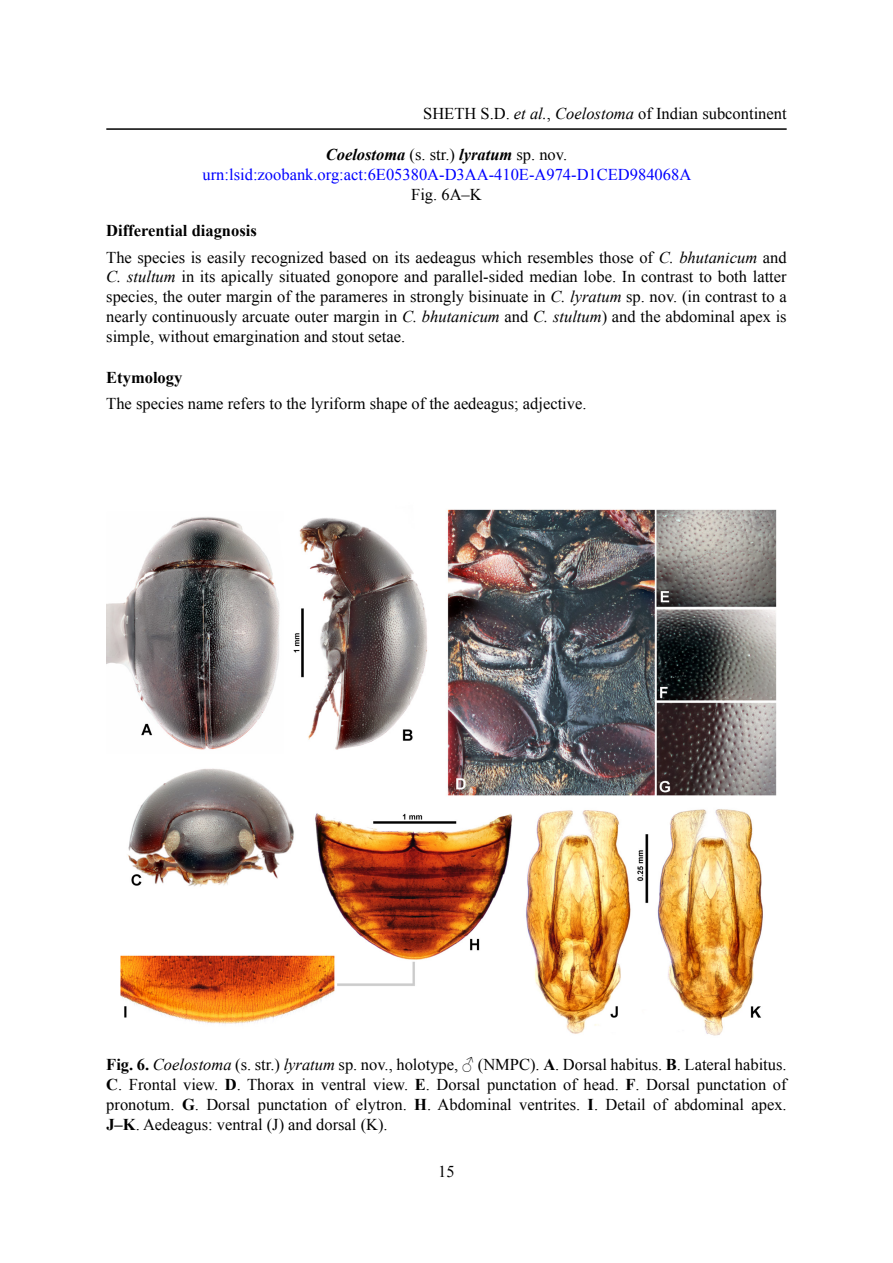
<style>
.page{position:relative;width:893px;height:1263px;background:#fff}
.page>*{position:absolute;margin:0;border:0;box-sizing:border-box;transform-origin:0 0}
.t1{font:16.5px/19.8px "Times New Roman";color:#000;text-align:justify}
.t2{font:16.5px/19.8px "Times New Roman";color:#00f;text-align:center}
.t3{font:700 16.5px "Times New Roman";color:#000}
.s1{font-style:italic}
.s2{font-weight:700;font-style:italic;color:#000}
.s3{color:#000}
.s4{font-weight:700}
</style>
<div class="page">
<hr style="left:106px;top:128px;width:681px;height:2px;background:#000">
<img style="left:107px;top:509px;width:670px;height:527px">
<p class="t1" style="left:423px;top:103px;width:365px">SHETH S.D. <span class="s1">et al.</span>, <span class="s1">Coelostoma</span> of Indian subcontinent</p>
<p class="t2" style="left:203px;top:144px;width:490px"><span class="s2">Coelostoma</span> <span class="s3">(s. str.)</span> <span class="s2">lyratum</span> <span class="s3">sp. nov. </span>urn:lsid:zoobank.org:act:6E05380A-D3AA-410E-A974-D1CED984068A</p>
<p class="t1" style="left:411px;top:184px;width:72px">Fig. 6A–K</p>
<p class="t1" style="left:106px;top:218px;width:682px;line-height:26.2px"><span class="s4">Differential diagnosis<br></span>The species is easily recognized based on its aedeagus which resembles those of <span class="s1">C. bhutanicum</span> and</p>
<p class="t1" style="left:106px;top:267px;width:682px"><span class="s1">C. stultum</span> in its apically situated gonopore and parallel-sided median lobe. In contrast to both latter species, the outer margin of the parameres in strongly bisinuate in <span class="s1">C. lyratum</span> sp. nov. (in contrast to a nearly continuously arcuate outer margin in <span class="s1">C. bhutanicum</span> and <span class="s1">C. stultum</span>) and the abdominal apex is simple, without emargination and stout setae.</p>
<p class="t3" style="left:106px;top:366px;width:78px">Etymology</p>
<p class="t1" style="left:106px;top:393px;width:482px">The species name refers to the lyriform shape of the aedeagus; adjective.</p>
<p class="t1" style="left:106px;top:1055px;width:682px"><span class="s4">Fig. 6.</span> <span class="s1">Coelostoma</span> (s. str.) <span class="s1">lyratum</span> sp. nov., holotype, ♂ (NMPC). <span class="s4">A</span>. Dorsal habitus. <span class="s4">B</span>. Lateral habitus.<br><span class="s4">C</span>. Frontal view. <span class="s4">D</span>. Thorax in ventral view. <span class="s4">E</span>. Dorsal punctation of head. <span class="s4">F</span>. Dorsal punctation of pronotum. <span class="s4">G</span>. Dorsal punctation of elytron. <span class="s4">H</span>. Abdominal ventrites. <span class="s4">I</span>. Detail of abdominal apex.<br><span class="s4">J–K</span>. Aedeagus: ventral (J) and dorsal (K).</p>
<p class="t1" style="left:438px;top:1161px;width:18px">15</p>
</div>
